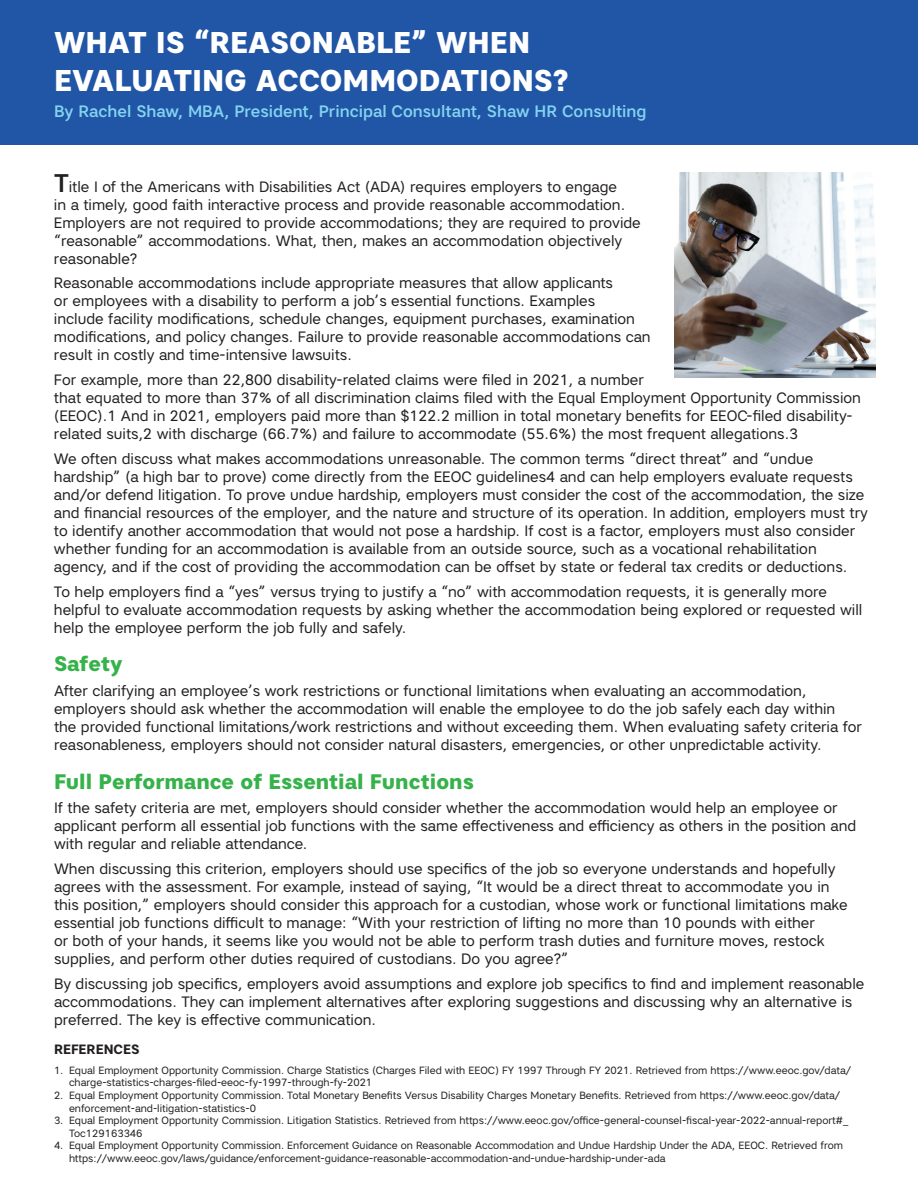
<style>
.page{position:relative;width:918px;height:1188px;background:#fff}
.page>*{position:absolute;margin:0;border:0;box-sizing:border-box;transform-origin:0 0}
.t1{font:800 30px/37.5px "Artico";color:#fff}
.t2{font:800 21px "Artico";color:#36b24a}
.t3{font:500 16.5px "Artico";color:#82d3f1}
.t4{font:15px/18px "Artico";color:#231f20}
.t5{font:700 13.5px "Artico";color:#231f20}
.t6{font:10.5px/12.6px "Artico";color:#231f20}
.s1{font-weight:500;font-size:25.5px}
</style>
<div class="page">
<div style="left:0;top:0;width:918px;height:145px;background:#2155a5"></div>
<img style="left:675px;top:173px;width:200px;height:204px">
<h1 class="t1" style="left:54px;top:24px;width:517px">WHAT IS “REASONABLE” WHEN<br>EVALUATING ACCOMMODATIONS?</h1>
<p class="t3" style="left:54px;top:101px;width:594px">By Rachel Shaw, MBA, President, Principal Consultant, Shaw HR Consulting</p>
<p class="t4" style="left:54px;top:177px;width:588px"><span class="s1">T</span>itle I of the Americans with Disabilities Act (ADA) requires employers to engage<br>in a timely, good faith interactive process and provide reasonable accommodation.<br>Employers are not required to provide accommodations; they are required to provide “reasonable” accommodations. What, then, makes an accommodation objectively reasonable?</p>
<p class="t4" style="left:54px;top:274px;width:598px">Reasonable accommodations include appropriate measures that allow applicants<br>or employees with a disability to perform a job’s essential functions. Examples<br>include facility modifications, schedule changes, equipment purchases, examination modifications, and policy changes. Failure to provide reasonable accommodations can result in costly and time-intensive lawsuits.</p>
<p class="t4" style="left:54px;top:371px;width:809px">For example, more than 22,800 disability-related claims were filed in 2021, a number<br>that equated to more than 37% of all discrimination claims filed with the Equal Employment Opportunity Commission (EEOC).1 And in 2021, employers paid more than $122.2 million in total monetary benefits for EEOC-filed disability&shy;related suits,2 with discharge (66.7%) and failure to accommodate (55.6%) the most frequent allegations.3</p>
<p class="t4" style="left:54px;top:449px;width:815px">We often discuss what makes accommodations unreasonable. The common terms “direct threat” and “undue hardship” (a high bar to prove) come directly from the EEOC guidelines4 and can help employers evaluate requests and/or defend litigation. To prove undue hardship, employers must consider the cost of the accommodation, the size and financial resources of the employer, and the nature and structure of its operation. In addition, employers must try to identify another accommodation that would not pose a hardship. If cost is a factor, employers must also consider whether funding for an accommodation is available from an outside source, such as a vocational rehabilitation agency, and if the cost of providing the accommodation can be offset by state or federal tax credits or deductions.</p>
<p class="t4" style="left:54px;top:582px;width:810px">To help employers find a “yes” versus trying to justify a “no” with accommodation requests, it is generally more helpful to evaluate accommodation requests by asking whether the accommodation being explored or requested will help the employee perform the job fully and safely.</p>
<h2 class="t2" style="left:54px;top:650px;width:70px">Safety</h2>
<p class="t4" style="left:54px;top:681px;width:810px">After clarifying an employee’s work restrictions or functional limitations when evaluating an accommodation, employers should ask whether the accommodation will enable the employee to do the job safely each day within<br>the provided functional limitations/work restrictions and without exceeding them. When evaluating safety criteria for reasonableness, employers should not consider natural disasters, emergencies, or other unpredictable activity.</p>
<h2 class="t2" style="left:54px;top:767px;width:422px">Full Performance of Essential Functions</h2>
<p class="t4" style="left:54px;top:799px;width:804px">If the safety criteria are met, employers should consider whether the accommodation would help an employee or applicant perform all essential job functions with the same effectiveness and efficiency as others in the position and with regular and reliable attendance.</p>
<p class="t4" style="left:54px;top:860px;width:795px">When discussing this criterion, employers should use specifics of the job so everyone understands and hopefully agrees with the assessment. For example, instead of saying, “It would be a direct threat to accommodate you in this position,” employers should consider this approach for a custodian, whose work or functional limitations make essential job functions difficult to manage: “With your restriction of lifting no more than 10 pounds with either<br>or both of your hands, it seems like you would not be able to perform trash duties and furniture moves, restock supplies, and perform other duties required of custodians. Do you agree?”</p>
<p class="t4" style="left:54px;top:974px;width:812px">By discussing job specifics, employers avoid assumptions and explore job specifics to find and implement reasonable accommodations. They can implement alternatives after exploring suggestions and discussing why an alternative is preferred. The key is effective communication.</p>
<p class="t5" style="left:54px;top:1041px;width:87px">REFERENCES</p>
<p class="t6" style="left:69px;top:1064px;width:784px;text-indent:-15px">1. Equal Employment Opportunity Commission. Charge Statistics (Charges Filed with EEOC) FY 1997 Through FY 2021. Retrieved from https://www.eeoc.gov/data/ charge-statistics-charges-filed-eeoc-fy-1997-through-fy-2021</p>
<p class="t6" style="left:69px;top:1089px;width:773px;text-indent:-15px">2. Equal Employment Opportunity Commission. Total Monetary Benefits Versus Disability Charges Monetary Benefits. Retrieved from https://www.eeoc.gov/data/ enforcement-and-litigation-statistics-0</p>
<p class="t6" style="left:69px;top:1114px;width:781px;text-indent:-15px">3. Equal Employment Opportunity Commission. Litigation Statistics. Retrieved from https://www.eeoc.gov/office-general-counsel-fiscal-year-2022-annual-report#_<br>Toc129163346</p>
<p class="t6" style="left:69px;top:1139px;width:776px;text-indent:-15px">4. Equal Employment Opportunity Commission. Enforcement Guidance on Reasonable Accommodation and Undue Hardship Under the ADA, EEOC. Retrieved from https://www.eeoc.gov/laws/guidance/enforcement-guidance-reasonable-accommodation-and-undue-hardship-under-ada</p>
</div>
